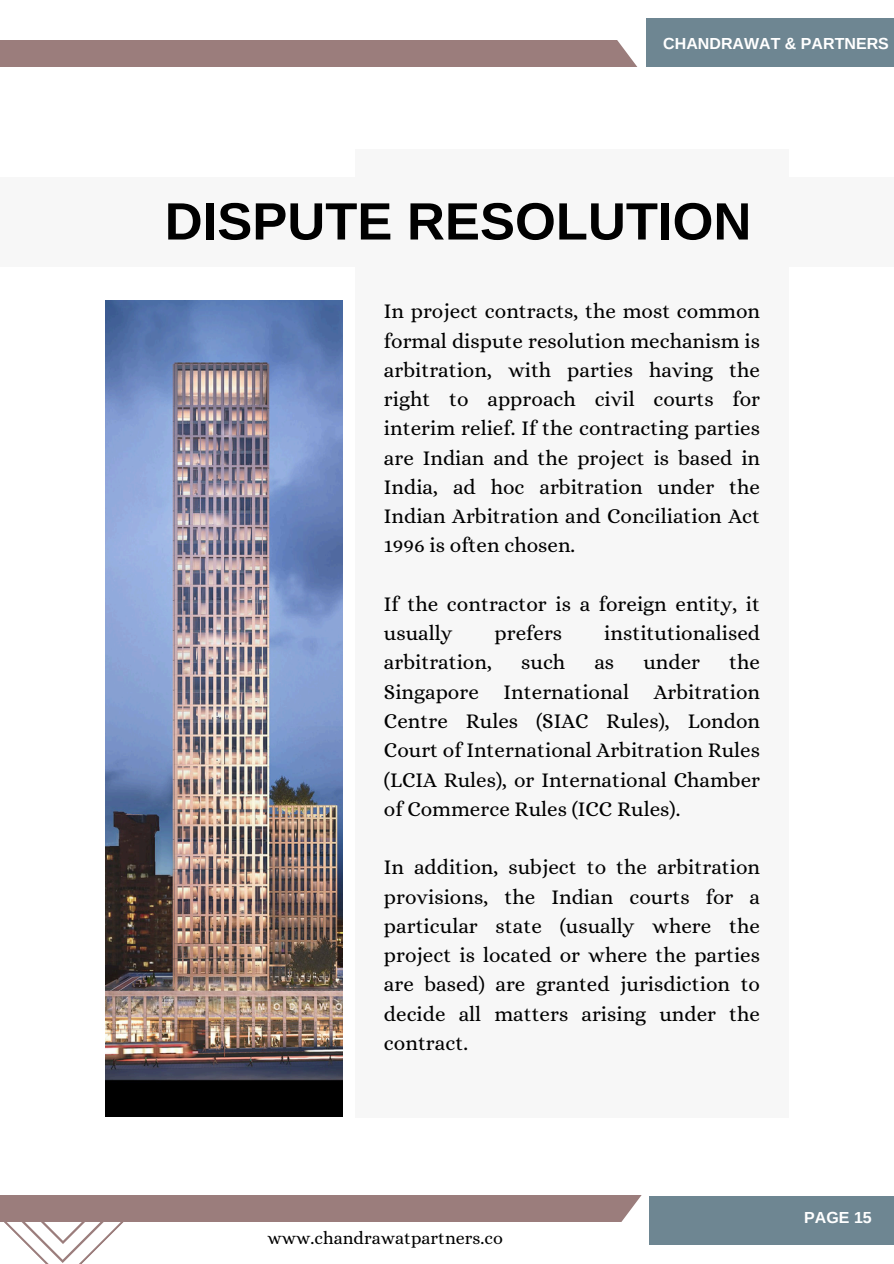
<style>
.page{position:relative;width:894px;height:1264px;background:#fff}
.page>*{position:absolute;margin:0;border:0;box-sizing:border-box;transform-origin:0 0}
.t1{font:700 52.5px "Arimo";color:#000}
.t2{font:21px/29.2px "Alice";color:#000;text-align:justify}
.t3{font:18px "Alice";color:#000}
.t4{font:700 16.05px "Arimo";color:#fff}
</style>
<div class="page">
<div style="left:356px;top:149px;width:432px;height:968px;background:#f7f7f7"></div>
<img style="left:106px;top:300px;width:236px;height:816px">
<svg style="left:0;top:1195px;width:642px;height:68px"></svg>
<div style="left:649px;top:1195px;width:244px;height:49px;background:#6e8692"></div>
<div style="left:0;top:41px;width:638px;height:26px;background:#9b7d7c"></div>
<div style="left:646px;top:19px;width:247px;height:48px;background:#6e8692"></div>
<div style="left:0;top:177px;width:893px;height:89px;background:#f7f7f7"></div>
<p class="t4" style="left:663px;top:35px;width:227px">CHANDRAWAT &amp; PARTNERS</p>
<p class="t1" style="left:165px;top:192px;width:588px">DISPUTE RESOLUTION</p>
<h2 class="t2" style="left:384px;top:296px;width:377px">In project contracts, the most common formal dispute resolution mechanism is arbitration, with parties having the right to approach civil courts for interim relief. If the contracting parties are Indian and the project is based in India, ad hoc arbitration under the Indian Arbitration and Conciliation Act 1996 is often chosen.</h2>
<h2 class="t2" style="left:384px;top:589px;width:377px">If the contractor is a foreign entity, it usually</h2>
<h2 class="t2" style="left:494px;top:618px;width:69px">prefers</h2>
<h2 class="t2" style="left:604px;top:618px;width:157px">institutionalised</h2>
<h2 class="t2" style="left:384px;top:647px;width:377px;text-indent:345px">the Singapore International Arbitration Centre Rules (SIAC Rules), London Court of International Arbitration Rules (LCIA Rules), or International Chamber of Commerce Rules (ICC Rules).</h2>
<h2 class="t2" style="left:384px;top:852px;width:377px">In addition, subject to the arbitration provisions, the Indian courts for a particular state (usually where the project is located or where the parties are based) are granted jurisdiction to decide all matters arising under the contract.</h2>
<h2 class="t2" style="left:384px;top:647px;width:110px">arbitration,</h2>
<h2 class="t2" style="left:521px;top:647px;width:46px">such</h2>
<h2 class="t2" style="left:594px;top:647px;width:21px">as</h2>
<h2 class="t2" style="left:643px;top:647px;width:58px">under</h2>
<h1 class="t3" style="left:267px;top:1227px;width:237px">www.chandrawatpartners.co</h1>
<p class="t4" style="left:804px;top:1208px;width:69px">PAGE 15</p>
</div>
